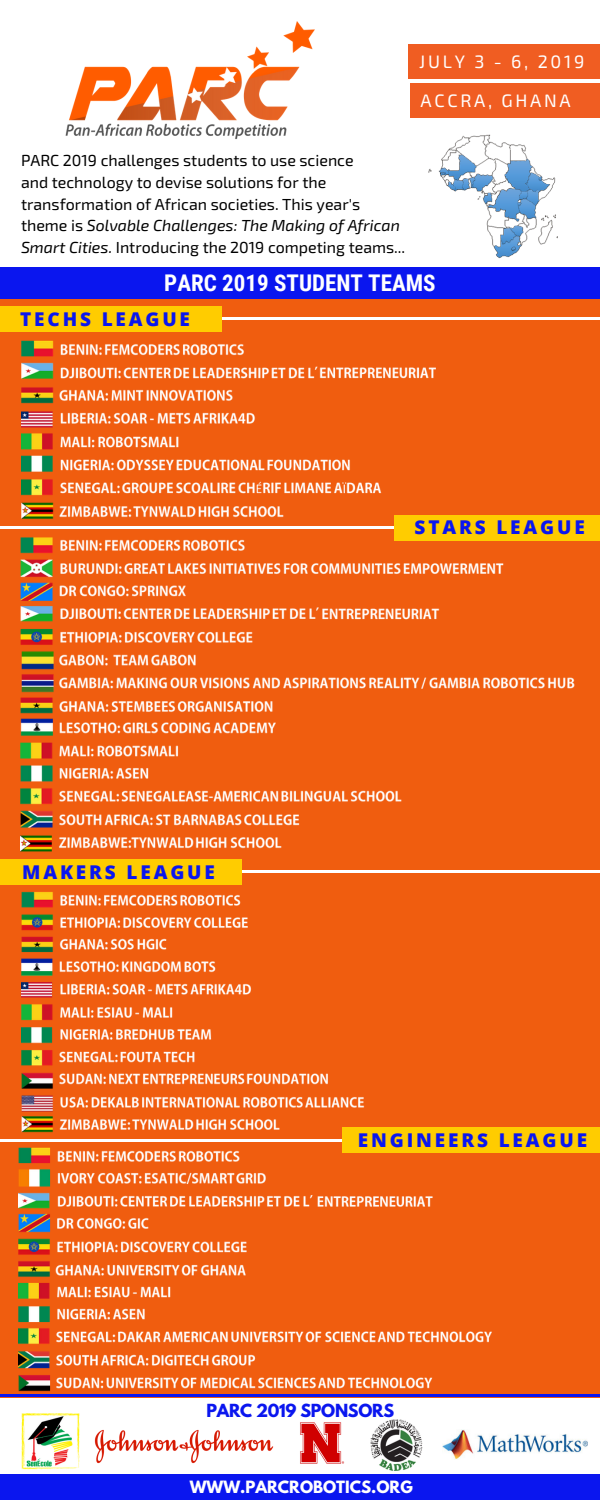
<style>
.page{position:relative;width:600px;height:1500px;background:#fff}
.page>*{position:absolute;margin:0;border:0;box-sizing:border-box;transform-origin:0 0}
.t1{font:700 23px "Roboto Condensed";color:#fff}
.t2{font:800 19px "Open Sans";letter-spacing:.15em;color:#0a16ef}
.t3{font:18px "Exo 2";letter-spacing:.15em;color:#fff}
.t4{font:16px/21.8px "Exo 2";color:#000}
.t5{font:700 16px "League Spartan";letter-spacing:-.015em;color:#0a16ef}
.t6{font:700 15px "League Spartan";color:#fff}
.s1{font-style:italic}
</style>
<div class="page">
<div style="left:408px;top:44px;width:192px;height:35px;background:#f05d22"></div>
<div style="left:0;top:285px;width:600px;height:1113px;background:#f05d0f"></div>
<div style="left:0;top:267px;width:600px;height:32px;background:#0a16ef"></div>
<img style="left:428px;top:134px;width:130px;height:124px">
<div style="left:410px;top:83px;width:190px;height:35px;background:#f05d22"></div>
<img style="left:65px;top:21px;width:249px;height:118px">
<img style="left:443px;top:1430px;width:145px;height:30px">
<img style="left:94px;top:1430px;width:180px;height:34px">
<img style="left:300px;top:1422px;width:45px;height:42px">
<div style="left:0;top:1474px;width:600px;height:26px;background:#0a16ef"></div>
<hr style="left:15px;top:317px;width:585px;height:3px;background:#fff">
<div style="left:0;top:306px;width:222px;height:26px;background:#fc0"></div>
<hr style="left:0;top:526px;width:600px;height:3px;background:#fff">
<div style="left:394px;top:515px;width:206px;height:25px;background:#fc0"></div>
<hr style="left:8px;top:870px;width:592px;height:3px;background:#fff">
<div style="left:0;top:859px;width:242px;height:25px;background:#fc0"></div>
<hr style="left:0;top:1139px;width:600px;height:3px;background:#fff">
<div style="left:342px;top:1127px;width:258px;height:26px;background:#fc0"></div>
<img style="left:21px;top:1413px;width:59px;height:57px">
<img style="left:370px;top:1419px;width:53px;height:52px">
<hr style="left:0;top:1394px;width:600px;height:3px;background:#0a16ef">
<img style="left:21px;top:537px;width:579px;height:315px">
<img style="left:21px;top:891px;width:344px;height:242px">
<img style="left:18px;top:1147px;width:474px;height:245px">
<img style="left:21px;top:340px;width:415px;height:179px">
<p class="t3" style="left:419px;top:50px;width:167px">JULY 3 - 6, 2019</p>
<p class="t3" style="left:421px;top:89px;width:152px">ACCRA, GHANA</p>
<p class="t4" style="left:21px;top:149px;width:386px">PARC 2019 challenges students to use science<br>and technology to devise solutions for the transformation of African societies. This year's theme is <span class="s1">Solvable Challenges: The Making of African Smart Cities.</span> Introducing the 2019 competing teams...</p>
<h1 class="t1" style="left:164px;top:270px;width:273px">PARC 2019 STUDENT TEAMS</h1>
<p class="t2" style="left:20px;top:306px;width:171px">TECHS LEAGUE</p>
<p class="t2" style="left:22px;top:859px;width:194px">MAKERS LEAGUE</p>
<p class="t2" style="left:415px;top:514px;width:172px">STARS LEAGUE</p>
<p class="t2" style="left:358px;top:1127px;width:231px">ENGINEERS LEAGUE</p>
<p class="t5" style="left:206px;top:1402px;width:189px">PARC 2019 SPONSORS</p>
<p class="t6" style="left:190px;top:1479px;width:225px">WWW.PARCROBOTICS.ORG</p>
</div>
